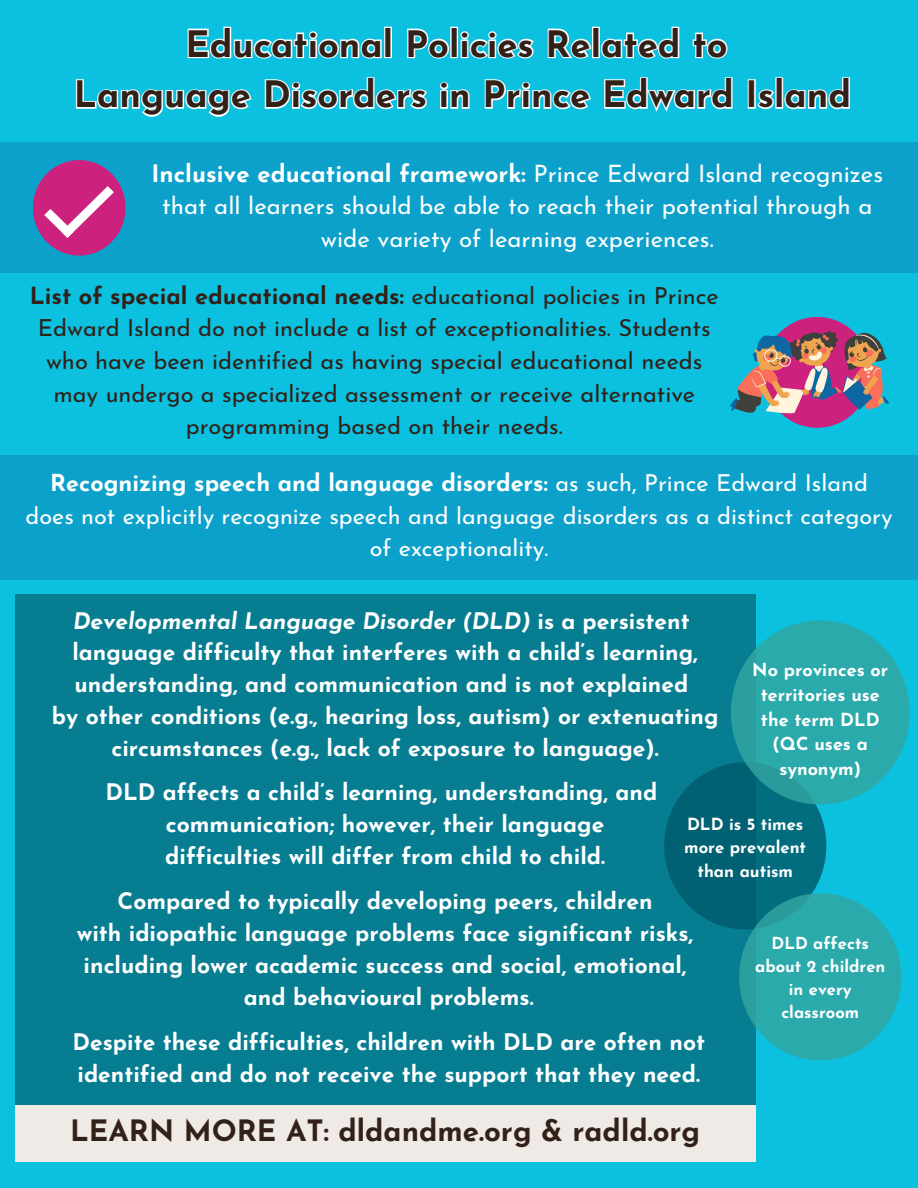
<style>
.page{position:relative;width:918px;height:1188px;background:#0cc0df}
.page>*{position:absolute;margin:0;border:0;box-sizing:border-box;transform-origin:0 0}
.t1{font:700 36.45px "Josefin Sans";color:#322118}
.t2{font:700 29.4px "Josefin Sans";color:#322118}
.t3{font:24px/32.7px "Josefin Sans";color:#fff;text-align:center}
.t4{font:23.55px/32.7px "Josefin Sans";color:#322118;text-align:center}
.t5{font:23.4px/32.7px "Josefin Sans";color:#fff;text-align:center}
.t6{font:700 22.8px/32px "Josefin Sans";color:#fff}
.t7{font:italic 700 22.8px "Josefin Sans";color:#fff}
.t8{font:700 18px/24.8px "Josefin Sans";color:#fff;text-align:center}
.t9{font:700 16.8px/23.4px "Josefin Sans";color:#fff;text-align:center}
.t10{font:700 16.65px/22.8px "Josefin Sans";color:#fff;text-align:center}
.s1{font-weight:700}
.s2{font-style:normal}
</style>
<div class="page">
<div style="left:0;top:142px;width:918px;height:130px;background:#0ca1ca"></div>
<div style="left:33px;top:160px;width:93px;height:96px;background:#cd217e;border-radius:50%"></div>
<svg style="left:44px;top:186px;width:70px;height:52px"></svg>
<div style="left:0;top:455px;width:918px;height:125px;background:#0ca1ca"></div>
<div style="left:763px;top:317px;width:108px;height:111px;background:#cd217e;border-radius:50%"></div>
<svg style="left:730px;top:331px;width:159px;height:83px"></svg>
<svg style="left:187px;top:26px;width:541px;height:33px"></svg>
<svg style="left:75px;top:77px;width:775px;height:40px"></svg>
<div style="left:15px;top:594px;width:741px;height:512px;background:#077d92"></div>
<div style="left:15px;top:1106px;width:741px;height:56px;background:#f0eae6"></div>
<div style="left:664px;top:762px;width:162px;height:167px;background:linear-gradient(to right,#015e6e,#026f81);border-radius:50%"></div>
<div style="left:739px;top:893px;width:162px;height:167px;background:linear-gradient(to right,#2aa4a5,#2bacaf);border-radius:50%"></div>
<div style="left:731px;top:620px;width:179px;height:185px;background:linear-gradient(to right,#2ba2a3,#2badb0);border-radius:50%"></div>
<p class="t1" style="left:186px;top:29px;width:543px">Educational Policies Related to</p>
<p class="t1" style="left:74px;top:80px;width:779px">Language Disorders in Prince Edward Island</p>
<p class="t3" style="left:151px;top:159px;width:733px"><span class="s1">Inclusive educational framework:</span> Prince Edward Island recognizes that all learners should be able to reach their potential through a wide variety of learning experiences.</p>
<p class="t4" style="left:30px;top:281px;width:691px"><span class="s1">List of special educational needs:</span> educational policies in Prince Edward Island do not include a list of exceptionalities. Students who have been identified as having special educational needs may undergo a specialized assessment or receive alternative programming based on their needs.</p>
<p class="t5" style="left:26px;top:469px;width:869px"><span class="s1">Recognizing speech and language disorders:</span> as such, Prince Edward Island does not explicitly recognize speech and language disorders as a distinct category of exceptionality.</p>
<p class="t7" style="left:73px;top:611px;width:618px">Developmental Language Disorder (DLD) <span class="s2">is a persistent</span></p>
<p class="t6" style="left:72px;top:639px;width:627px">language difficulty that interferes with a child’s learning, understanding, and communication and is not explained</p>
<p class="t6" style="left:52px;top:703px;width:668px;text-align:center">by other conditions (e.g., hearing loss, autism) or extenuating circumstances (e.g., lack of exposure to language).</p>
<p class="t6" style="left:106px;top:779px;width:553px">DLD affects a child’s learning, understanding, and</p>
<p class="t6" style="left:166px;top:810px;width:440px">communication; however, their language</p>
<p class="t6" style="left:165px;top:842px;width:441px">difficulties will differ from child to child.</p>
<p class="t6" style="left:117px;top:887px;width:537px">Compared to typically developing peers, children</p>
<p class="t6" style="left:77px;top:919px;width:618px">with idiopathic language problems face significant risks,</p>
<p class="t6" style="left:84px;top:951px;width:604px">including lower academic success and social, emotional,</p>
<p class="t6" style="left:244px;top:983px;width:291px">and behavioural problems.</p>
<p class="t6" style="left:73px;top:1028px;width:634px">Despite these difficulties, children with DLD are often not identified and do not receive the support that they need.</p>
<p class="t8" style="left:752px;top:659px;width:137px">No provinces or territories use the term DLD (QC uses a synonym)</p>
<p class="t9" style="left:684px;top:814px;width:124px">DLD is 5 times more prevalent than autism</p>
<p class="t10" style="left:755px;top:934px;width:132px">DLD affects about 2 children in every classroom</p>
<p class="t2" style="left:70px;top:1119px;width:632px">LEARN MORE AT: dldandme.org &amp; radld.org</p>
</div>
